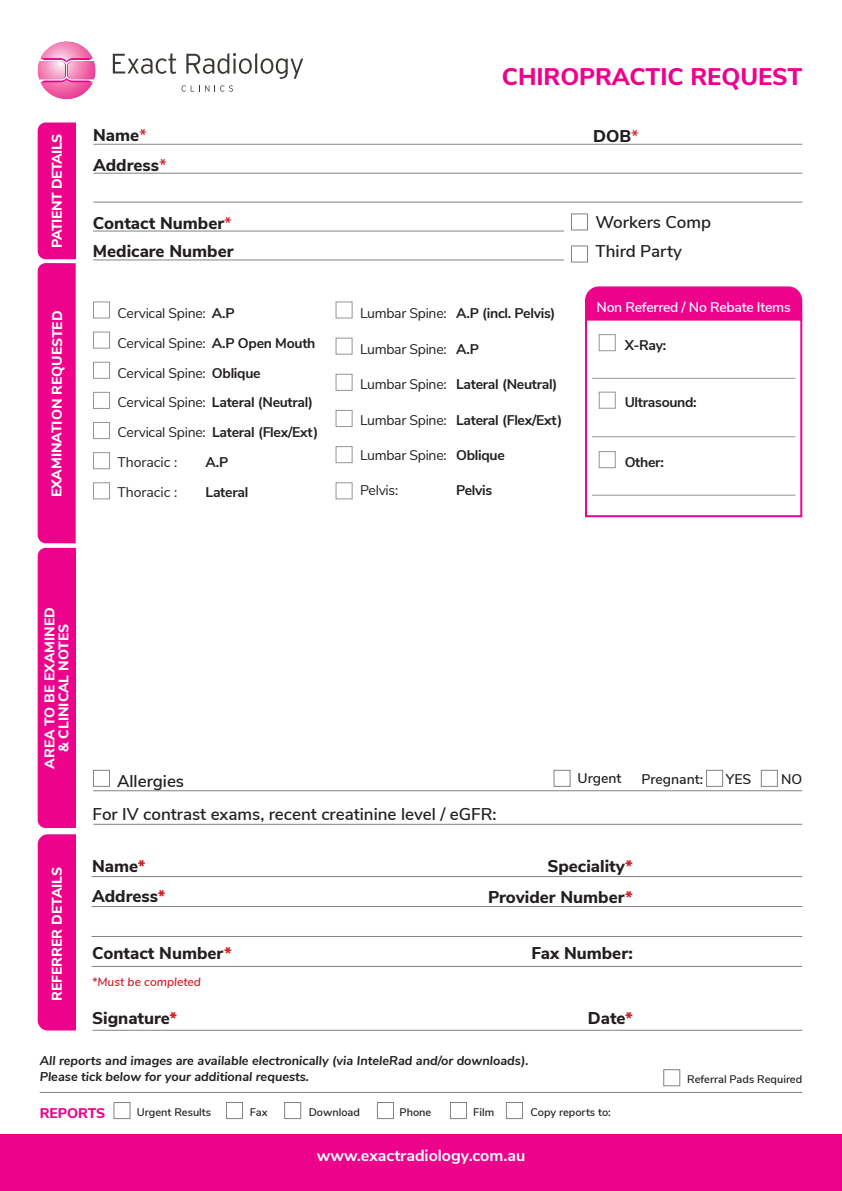
<style>
.page{position:relative;width:842px;height:1191px;background:#fff}
.page>*{position:absolute;margin:0;border:0;box-sizing:border-box;transform-origin:0 0}
.t1{font:800 24px "Nunito Sans";color:#ed028c}
.t2{font:800 17px/30px "Nunito Sans";color:#231f20}
.t3{font:600 17px/29.6px "Nunito Sans";color:#231f20}
.t4{font:700 16px "Nunito Sans";color:#fff}
.t5{font:14px/29.6px "Nunito Sans";letter-spacing:-.02em;color:#231f20}
.t6{font:700 14px "Nunito Sans";letter-spacing:-.02em;color:#231f20}
.t7{font:800 14px/14px "Nunito Sans";letter-spacing:-.005em;color:#fff;text-align:center}
.t8{font:600 14px "Nunito Sans";letter-spacing:-.02em;color:#fff}
.t9{font:600 14px "Nunito Sans";color:#231f20}
.t10{font:800 14px "Nunito Sans";letter-spacing:-.03em;color:#fff}
.t11{font:14px "Nunito Sans";color:#231f20}
.t12{font:800 14px "Nunito Sans";color:#ed028c}
.t13{font:italic 700 12.6px/16px "Nunito Sans";color:#231f20}
.t14{font:italic 600 12px "Nunito Sans";color:#d1232a}
.t15{font:600 11px "Nunito Sans";color:#231f20}
.s1{font-weight:600;color:#d1232a}
.s2{font-weight:700}
.s3{font-weight:400}
.s4{color:#d1232a}
</style>
<div class="page">
<div style="left:93px;top:770px;width:17px;height:16px;border:1px solid #808285"></div>
<hr style="left:93px;top:790px;width:709px;height:1px;background:#808285">
<hr style="left:93px;top:824px;width:709px;height:1px;background:#808285">
<div style="left:38px;top:122px;width:38px;height:706px;background:#ed028c"></div>
<div style="left:571px;top:213px;width:17px;height:17px;border:1px solid #808285"></div>
<div style="left:571px;top:245px;width:17px;height:17px;border:1px solid #808285"></div>
<hr style="left:93px;top:144px;width:709px;height:1px;background:#808285">
<hr style="left:93px;top:173px;width:709px;height:1px;background:#808285">
<hr style="left:93px;top:231px;width:471px;height:1px;background:#808285">
<hr style="left:93px;top:260px;width:471px;height:1px;background:#808285">
<hr style="left:93px;top:202px;width:709px;height:1px;background:#808285">
<div style="left:38px;top:834px;width:38px;height:196px;background:#ed028c"></div>
<hr style="left:92px;top:876px;width:710px;height:1px;background:#808285">
<hr style="left:92px;top:906px;width:710px;height:1px;background:#808285">
<hr style="left:92px;top:936px;width:710px;height:1px;background:#808285">
<hr style="left:92px;top:966px;width:710px;height:1px;background:#808285">
<hr style="left:93px;top:1030px;width:709px;height:1px;background:#808285">
<hr style="left:40px;top:1092px;width:762px;height:1px;background:#808285">
<div style="left:506px;top:1102px;width:17px;height:17px;border:1px solid #808285"></div>
<div style="left:114px;top:1102px;width:16px;height:17px;border:1px solid #808285"></div>
<div style="left:226px;top:1102px;width:17px;height:17px;border:1px solid #808285"></div>
<div style="left:284px;top:1102px;width:17px;height:17px;border:1px solid #808285"></div>
<div style="left:377px;top:1102px;width:17px;height:17px;border:1px solid #808285"></div>
<div style="left:450px;top:1102px;width:17px;height:17px;border:1px solid #808285"></div>
<div style="left:663px;top:1069px;width:17px;height:17px;border:1px solid #808285"></div>
<div style="left:585px;top:286px;width:218px;height:34px;background:#ed028c"></div>
<div style="left:585px;top:318px;width:217px;height:199px;border:2px solid #ed028c"></div>
<div style="left:93px;top:301px;width:17px;height:17px;border:1px solid #939598"></div>
<div style="left:93px;top:332px;width:17px;height:16px;border:1px solid #939598"></div>
<div style="left:93px;top:362px;width:17px;height:17px;border:1px solid #939598"></div>
<div style="left:93px;top:392px;width:17px;height:17px;border:1px solid #939598"></div>
<div style="left:93px;top:422px;width:17px;height:17px;border:1px solid #939598"></div>
<div style="left:93px;top:452px;width:17px;height:17px;border:1px solid #939598"></div>
<div style="left:93px;top:482px;width:17px;height:17px;border:1px solid #939598"></div>
<div style="left:336px;top:301px;width:16px;height:17px;border:1px solid #939598"></div>
<div style="left:336px;top:338px;width:16px;height:16px;border:1px solid #939598"></div>
<div style="left:336px;top:374px;width:16px;height:17px;border:1px solid #939598"></div>
<div style="left:336px;top:410px;width:16px;height:17px;border:1px solid #939598"></div>
<div style="left:336px;top:446px;width:16px;height:17px;border:1px solid #939598"></div>
<div style="left:336px;top:482px;width:16px;height:17px;border:1px solid #939598"></div>
<div style="left:599px;top:334px;width:17px;height:17px;border:1px solid #939598"></div>
<hr style="left:592px;top:378px;width:203px;height:1px;background:#939598">
<div style="left:599px;top:392px;width:17px;height:16px;border:1px solid #939598"></div>
<hr style="left:592px;top:436px;width:203px;height:1px;background:#939598">
<hr style="left:592px;top:495px;width:203px;height:1px;background:#939598">
<div style="left:599px;top:451px;width:17px;height:17px;border:1px solid #939598"></div>
<div style="left:554px;top:770px;width:16px;height:16px;border:1px solid #808285"></div>
<div style="left:706px;top:770px;width:17px;height:16px;border:1px solid #808285"></div>
<div style="left:761px;top:770px;width:17px;height:16px;border:1px solid #808285"></div>
<div style="left:0;top:1134px;width:842px;height:57px;background:#ed028c"></div>
<svg style="left:113px;top:53px;width:63px;height:21px"></svg>
<svg style="left:186px;top:53px;width:117px;height:26px"></svg>
<svg style="left:182px;top:85px;width:51px;height:7px"></svg>
<svg style="left:38px;top:41px;width:58px;height:58px"></svg>
<h1 class="t1" style="left:502px;top:68px;width:302px">CHIROPRACTIC REQUEST</h1>
<p class="t10" style="left:52px;top:248px;width:116px;rotate:-90deg">PATIENT DETAILS</p>
<p class="t2" style="left:93px;top:122px;width:75px">Name<span class="s1">*<br></span>Address<span class="s1">*</span></p>
<p class="t2" style="left:593px;top:123px;width:47px">DOB<span class="s1">*</span></p>
<p class="t3" style="left:595px;top:208px;width:117px">Workers Comp<br>Third Party</p>
<p class="t2" style="left:93px;top:210px;width:142px;line-height:28px">Contact Number<span class="s1">*<br></span>Medicare Number</p>
<p class="t7" style="left:51px;top:497px;width:188px;rotate:-90deg">EXAMINATION REQUESTED</p>
<p class="t5" style="left:118px;top:300px;width:202px">Cervical Spine: <span class="s2">A.P<br></span>Cervical Spine: <span class="s2">A.P Open Mouth<br></span>Cervical Spine: <span class="s2">Oblique<br></span>Cervical Spine: <span class="s2">Lateral (Neutral)<br></span>Cervical Spine: <span class="s2">Lateral (Flex/Ext)<br></span>Thoracic :</p>
<p class="t6" style="left:206px;top:456px;width:24px">A.P</p>
<p class="t11" style="left:118px;top:486px;width:61px">Thoracic :</p>
<p class="t6" style="left:206px;top:486px;width:44px">Lateral</p>
<p class="t6" style="left:360px;top:308px;width:197px"><span class="s3">Lumbar Spine:</span> A.P (incl. Pelvis)</p>
<p class="t5" style="left:360px;top:335px;width:120px">Lumbar Spine: <span class="s2">A.P</span></p>
<p class="t6" style="left:360px;top:378px;width:199px"><span class="s3">Lumbar Spine:</span> Lateral (Neutral)</p>
<p class="t6" style="left:360px;top:414px;width:204px"><span class="s3">Lumbar Spine:</span> Lateral (Flex/Ext)</p>
<p class="t5" style="left:360px;top:441px;width:146px">Lumbar Spine: <span class="s2">Oblique</span></p>
<p class="t5" style="left:360px;top:477px;width:40px">Pelvis:</p>
<p class="t6" style="left:456px;top:485px;width:38px">Pelvis</p>
<p class="t8" style="left:596px;top:302px;width:196px">Non Referred / No Rebate Items</p>
<p class="t6" style="left:625px;top:339px;width:43px">X-Ray:</p>
<p class="t6" style="left:625px;top:396px;width:74px">Ultrasound:</p>
<p class="t6" style="left:625px;top:456px;width:41px">Other:</p>
<p class="t7" style="left:44px;top:768px;width:163px;rotate:-90deg">AREA TO BE EXAMINED &amp; CLINICAL NOTES</p>
<p class="t3" style="left:117px;top:767px;width:69px">Allergies</p>
<p class="t3" style="left:93px;top:800px;width:405px">For IV contrast exams, recent creatinine level / eGFR:</p>
<p class="t9" style="left:577px;top:772px;width:45px">Urgent</p>
<p class="t9" style="left:641px;top:773px;width:63px">Pregnant:</p>
<p class="t9" style="left:726px;top:773px;width:27px">YES</p>
<p class="t9" style="left:781px;top:773px;width:23px">NO</p>
<p class="t7" style="left:51px;top:1001px;width:136px;rotate:-90deg">REFERRER DETAILS</p>
<p class="t2" style="left:92px;top:852px;width:75px">Name<span class="s4">*<br></span>Address<span class="s4">*</span></p>
<p class="t2" style="left:488px;top:852px;width:146px;line-height:30.6px;text-align:right">Speciality<span class="s4">*<br></span>Provider Number<span class="s4">*</span></p>
<p class="t2" style="left:92px;top:939px;width:141px">Contact Number<span class="s4">*</span></p>
<p class="t2" style="left:531px;top:939px;width:103px">Fax Number:</p>
<p class="t14" style="left:92px;top:977px;width:110px">*Must be completed</p>
<p class="t2" style="left:92px;top:1004px;width:87px">Signature<span class="s4">*</span></p>
<p class="t2" style="left:588px;top:1004px;width:47px">Date<span class="s4">*</span></p>
<p class="t13" style="left:40px;top:1053px;width:490px">All reports and images are available electronically (via InteleRad and/or downloads).<br>Please tick below for your additional requests.</p>
<p class="t12" style="left:40px;top:1107px;width:67px">REPORTS</p>
<p class="t15" style="left:137px;top:1107px;width:76px">Urgent Results</p>
<p class="t15" style="left:250px;top:1107px;width:19px">Fax</p>
<p class="t15" style="left:309px;top:1107px;width:53px">Download</p>
<p class="t15" style="left:400px;top:1107px;width:33px">Phone</p>
<p class="t15" style="left:473px;top:1107px;width:22px">Film</p>
<p class="t15" style="left:530px;top:1107px;width:82px">Copy reports to:</p>
<p class="t4" style="left:317px;top:1148px;width:210px">www.exactradiology.com.au</p>
<p class="t15" style="left:687px;top:1074px;width:117px">Referral Pads Required</p>
</div>
